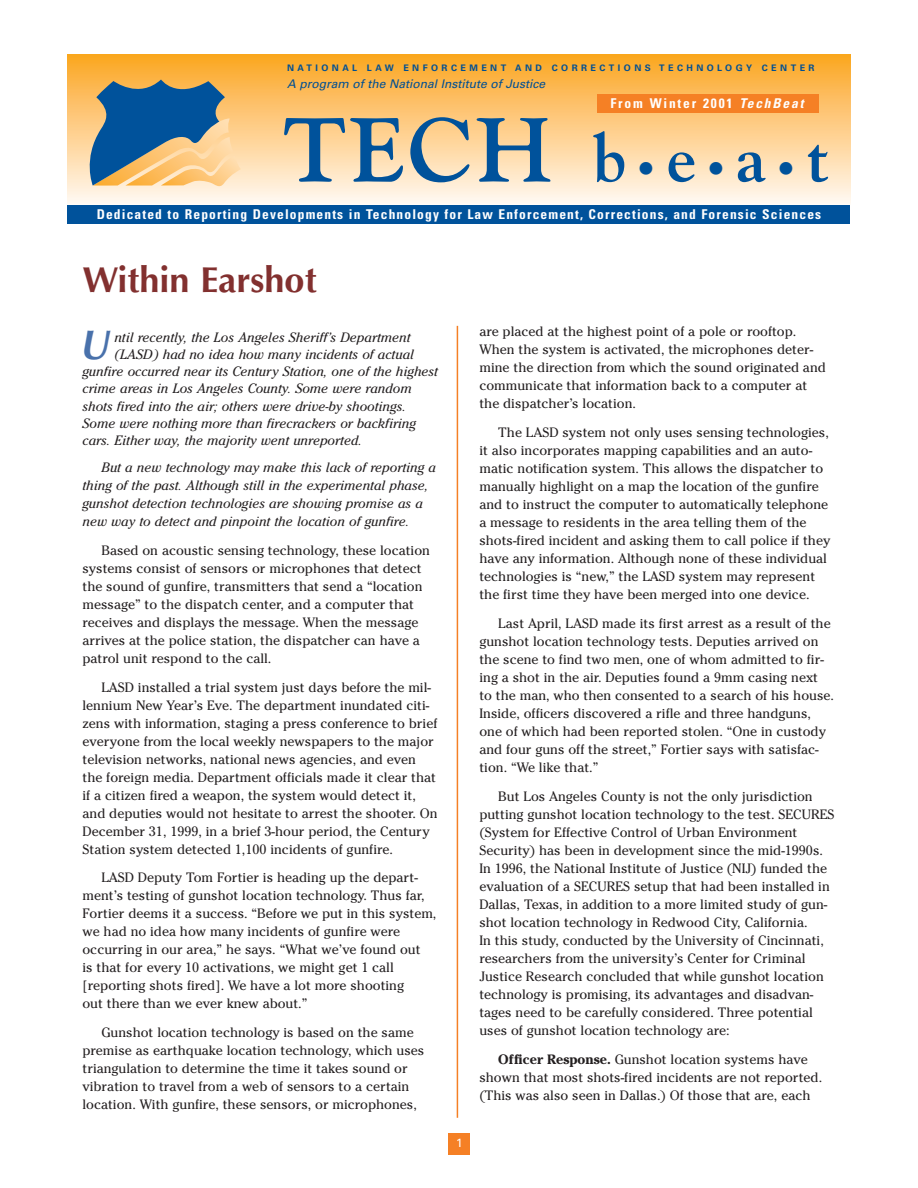
<style>
.page{position:relative;width:918px;height:1188px;background:#fff}
.page>*{position:absolute;margin:0;border:0;box-sizing:border-box;transform-origin:0 0}
.t1{font:700 90px "Goudy";color:#00529b}
.t2{font:italic 700 41.4px "Optima";color:#4971ab;scale:.9 1}
.t3{font:700 36px "Optima";color:#82302f}
.t4{font:13.5px/18px "Cheltenham";color:#231f20}
.t5{font:italic 13.5px/18px "Cheltenham";color:#231f20}
.t6{font:700 condensed 13.5px "Univers";letter-spacing:.085em;color:#fff}
.t7{font:700 condensed 13.5px "Univers";letter-spacing:.135em;color:#fff}
.t8{font:italic 12px "Univers";color:#004f93}
.t9{font:12px "Univers";color:#fff}
.t10{font:700 9px "Univers";letter-spacing:.385em;color:#004f93}
.s1{font-style:italic}
.s2{font-size:67.5px}
.s3{font-size:36px}
.s4{font-weight:700}
</style>
<div class="page">
<div style="left:68px;top:54px;width:782px;height:151px;background:linear-gradient(to bottom,#fba521,#fff9f4)"></div>
<hr style="left:457px;top:326px;width:1px;height:792px;background:#f58025">
<svg style="left:82px;top:79px;width:159px;height:109px;background:#89938d"></svg>
<div style="left:597px;top:94px;width:221px;height:19px;background:#f58025"></div>
<div style="left:68px;top:205px;width:782px;height:18px;background:#00529b"></div>
<div style="left:449px;top:1133px;width:21px;height:21px;background:#f58025"></div>
<h1 class="t10" style="left:287px;top:65px;width:529px">NATIONAL LAW ENFORCEMENT AND CORRECTIONS TECHNOLOGY CENTER</h1>
<p class="t8" style="left:287px;top:79px;width:260px">A program of the National Institute of Justice</p>
<p class="t7" style="left:610px;top:99px;width:194px">From Winter 2001 <span class="s1">TechBeat</span></p>
<p class="t1" style="left:282px;top:114px;width:548px">TECH <span class="s2">b</span><span class="s3">•</span> <span class="s2">e</span><span class="s3">•</span> <span class="s2">a</span><span class="s3">•</span> <span class="s2">t</span></p>
<p class="t6" style="left:97px;top:209px;width:726px">Dedicated to Reporting Developments in Technology for Law Enforcement, Corrections, and Forensic Sciences</p>
<h1 class="t3" style="left:82px;top:265px;width:236px">Within Earshot</h1>
<p class="t2" style="left:79px;top:328px;width:34px">U</p>
<p class="t5" style="left:114px;top:329px;width:298px">ntil recently, the Los Angeles Sheriff’s Department</p>
<p class="t5" style="left:114px;top:346px;width:301px">(LASD) had no idea how many incidents of actual</p>
<p class="t5" style="left:83px;top:364px;width:357px">gunfire occurred near its Century Station, one of the highest</p>
<p class="t5" style="left:83px;top:381px;width:331px">crime areas in Los Angeles County. Some were random</p>
<p class="t5" style="left:83px;top:398px;width:325px">shots fired into the air; others were drive-by shootings.</p>
<p class="t5" style="left:83px;top:415px;width:335px">Some were nothing more than firecrackers or backfiring</p>
<p class="t5" style="left:83px;top:433px;width:281px">cars. Either way, the majority went unreported.</p>
<p class="t5" style="left:83px;top:460px;width:355px;text-indent:19px">But a new technology may make this lack of reporting a thing of the past. Although still in the experimental phase, gunshot detection technologies are showing promise as a new way to detect and pinpoint the location of gunfire.</p>
<p class="t4" style="left:83px;top:543px;width:349px;text-indent:19px">Based on acoustic sensing technology, these location systems consist of sensors or microphones that detect the sound of gunfire, transmitters that send a “location message” to the dispatch center, and a computer that receives and displays the message. When the message arrives at the police station, the dispatcher can have a patrol unit respond to the call.</p>
<p class="t4" style="left:83px;top:679px;width:357px;text-indent:19px">LASD installed a trial system just days before the mil&shy;lennium New Year’s Eve. The department inundated citi&shy;zens with information, staging a press conference to brief everyone from the local weekly newspapers to the major television networks, national news agencies, and even the foreign media. Department officials made it clear that if a citizen fired a weapon, the system would detect it, and deputies would not hesitate to arrest the shooter. On December 31, 1999, in a brief 3-hour period, the Century Station system detected 1,100 incidents of gunfire.</p>
<p class="t4" style="left:83px;top:870px;width:355px;text-indent:19px">LASD Deputy Tom Fortier is heading up the depart&shy;ment’s testing of gunshot location technology. Thus far, Fortier deems it a success. “Before we put in this system, we had no idea how many incidents of gunfire were occurring in our area,” he says. “What we’ve found out<br>is that for every 10 activations, we might get 1 call [reporting shots fired]. We have a lot more shooting<br>out there than we ever knew about.”</p>
<p class="t4" style="left:83px;top:1025px;width:343px;text-indent:19px">Gunshot location technology is based on the same premise as earthquake location technology, which uses triangulation to determine the time it takes sound or vibration to travel from a web of sensors to a certain location. With gunfire, these sensors, or microphones,</p>
<p class="t9" style="left:456px;top:1138px;width:8px">1</p>
<p class="t4" style="left:479px;top:324px;width:348px">are placed at the highest point of a pole or rooftop.<br>When the system is activated, the microphones deter&shy;mine the direction from which the sound originated and communicate that information back to a computer at the dispatcher’s location.</p>
<p class="t4" style="left:479px;top:425px;width:352px;text-indent:19px">The LASD system not only uses sensing technologies, it also incorporates mapping capabilities and an auto&shy;matic notification system. This allows the dispatcher to manually highlight on a map the location of the gunfire and to instruct the computer to automatically telephone a message to residents in the area telling them of the shots-fired incident and asking them to call police if they have any information. Although none of these individual technologies is “new,” the LASD system may represent the first time they have been merged into one device.</p>
<p class="t4" style="left:479px;top:616px;width:356px;text-indent:19px">Last April, LASD made its first arrest as a result of the gunshot location technology tests. Deputies arrived on the scene to find two men, one of whom admitted to fir&shy;ing a shot in the air. Deputies found a 9mm casing next<br>to the man, who then consented to a search of his house.<br>Inside, officers discovered a rifle and three handguns, one of which had been reported stolen. “One in custody and four guns off the street,” Fortier says with satisfac&shy;tion. “We like that.”</p>
<p class="t4" style="left:479px;top:788px;width:357px;text-indent:19px">But Los Angeles County is not the only jurisdiction putting gunshot location technology to the test. SECURES (System for Effective Control of Urban Environment Security) has been in development since the mid-1990s.<br>In 1996, the National Institute of Justice (NIJ) funded the evaluation of a SECURES setup that had been installed in Dallas, Texas, in addition to a more limited study of gun&shy;shot location technology in Redwood City, California.<br>In this study, conducted by the University of Cincinnati, researchers from the university’s Center for Criminal Justice Research concluded that while gunshot location technology is promising, its advantages and disadvan&shy;tages need to be carefully considered. Three potential uses of gunshot location technology are:</p>
<p class="t4" style="left:479px;top:1051px;width:344px;text-indent:19px"><span class="s4">Officer Response.</span> Gunshot location systems have shown that most shots-fired incidents are not reported. (This was also seen in Dallas.) Of those that are, each</p>
</div>
